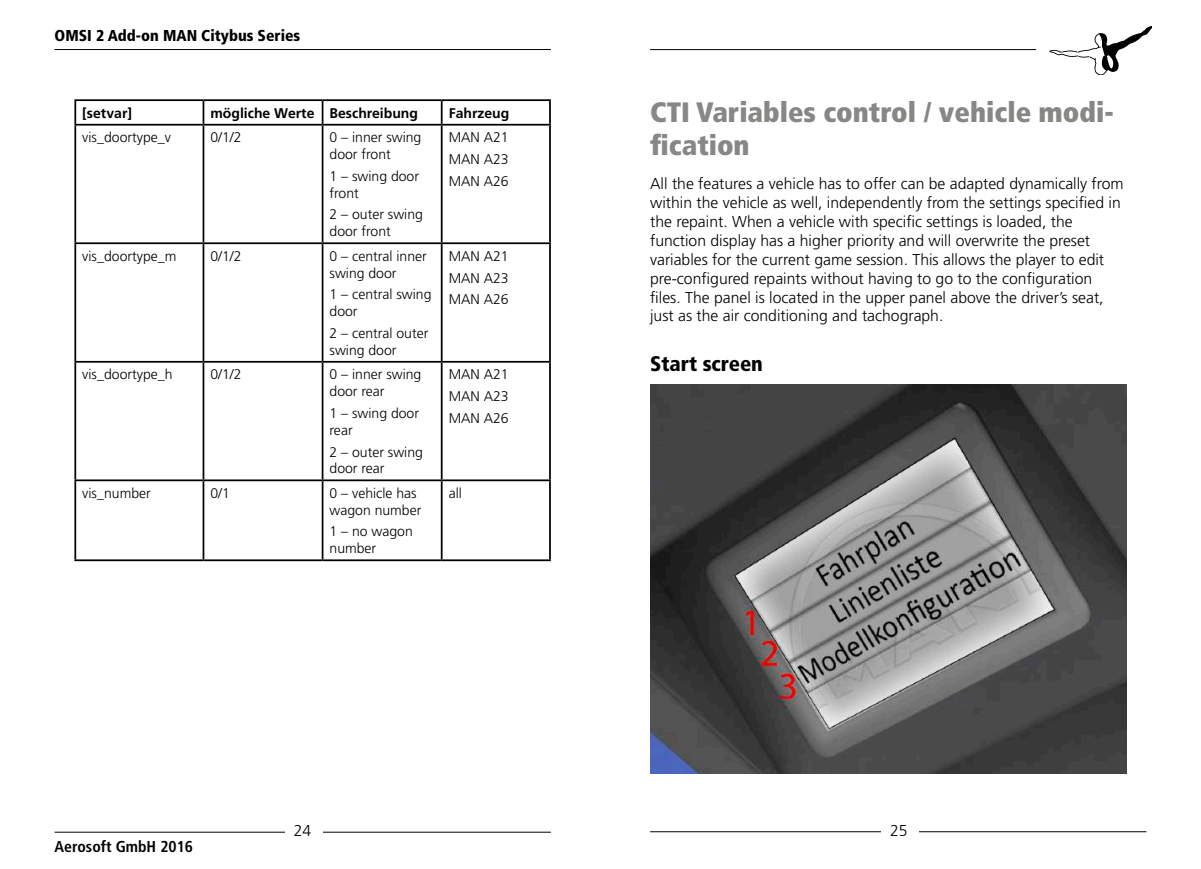
<style>
.page{position:relative;width:1201px;height:869px;background:#fff}
.page>*{position:absolute;margin:0;border:0;box-sizing:border-box;transform-origin:0 0}
.t1{font:900 condensed 28px/33.6px "Frutiger LT";color:#878786}
.t2{font:900 condensed 21px "Frutiger LT";color:#000}
.t3{font:300 15.75px/18.9px "Frutiger LT";color:#000}
.t4{font:900 condensed 15.75px "Frutiger LT";color:#000}
.t5{font:700 condensed 15.75px "Frutiger LT";color:#000}
.t6{font:300 14px/16.8px "Frutiger LT";color:#000}
.t7{font:700 14px "Frutiger LT";color:#000}
</style>
<div class="page">
<hr style="left:55px;top:49px;width:496px;height:1px;background:#000">
<hr style="left:650px;top:49px;width:386px;height:1px;background:#000">
<svg style="left:1049px;top:26px;width:102px;height:49px"></svg>
<hr style="left:55px;top:831px;width:496px;height:1px;background:#000">
<hr style="left:650px;top:830px;width:496px;height:1px;background:#000">
<div style="left:285px;top:820px;width:38px;height:24px;background:#fff"></div>
<div style="left:880px;top:823px;width:38px;height:25px;background:#fff"></div>
<hr style="left:74px;top:99px;width:129px;height:2px;background:#000">
<hr style="left:74px;top:101px;width:2px;height:23px;background:#000">
<hr style="left:203px;top:99px;width:119px;height:2px;background:#000">
<svg style="left:203px;top:101px;width:1px;height:23px"></svg>
<hr style="left:322px;top:99px;width:119px;height:2px;background:#000">
<svg style="left:322px;top:101px;width:1px;height:23px"></svg>
<hr style="left:441px;top:99px;width:110px;height:2px;background:#000">
<svg style="left:441px;top:101px;width:1px;height:23px"></svg>
<hr style="left:549px;top:101px;width:2px;height:23px;background:#000">
<hr style="left:74px;top:124px;width:129px;height:1px;background:#000">
<hr style="left:74px;top:125px;width:2px;height:117px;background:#000">
<hr style="left:203px;top:124px;width:119px;height:1px;background:#000">
<hr style="left:203px;top:125px;width:1px;height:117px;background:#000">
<hr style="left:322px;top:124px;width:119px;height:1px;background:#000">
<hr style="left:322px;top:125px;width:1px;height:117px;background:#000">
<hr style="left:441px;top:124px;width:110px;height:1px;background:#000">
<hr style="left:441px;top:125px;width:1px;height:117px;background:#000">
<hr style="left:549px;top:125px;width:2px;height:117px;background:#000">
<hr style="left:74px;top:242px;width:129px;height:2px;background:#000">
<hr style="left:74px;top:244px;width:2px;height:117px;background:#000">
<hr style="left:203px;top:242px;width:119px;height:2px;background:#000">
<hr style="left:203px;top:244px;width:1px;height:117px;background:#000">
<hr style="left:322px;top:242px;width:119px;height:2px;background:#000">
<hr style="left:322px;top:244px;width:1px;height:117px;background:#000">
<hr style="left:441px;top:242px;width:110px;height:2px;background:#000">
<hr style="left:441px;top:244px;width:1px;height:117px;background:#000">
<hr style="left:549px;top:244px;width:2px;height:117px;background:#000">
<hr style="left:74px;top:361px;width:129px;height:1px;background:#000">
<hr style="left:74px;top:362px;width:2px;height:117px;background:#000">
<hr style="left:203px;top:361px;width:119px;height:1px;background:#000">
<hr style="left:203px;top:362px;width:1px;height:117px;background:#000">
<hr style="left:322px;top:361px;width:119px;height:1px;background:#000">
<hr style="left:322px;top:362px;width:1px;height:117px;background:#000">
<hr style="left:441px;top:361px;width:110px;height:1px;background:#000">
<hr style="left:441px;top:362px;width:1px;height:117px;background:#000">
<hr style="left:549px;top:362px;width:2px;height:117px;background:#000">
<hr style="left:74px;top:479px;width:129px;height:2px;background:#000">
<hr style="left:74px;top:481px;width:2px;height:78px;background:#000">
<hr style="left:203px;top:479px;width:119px;height:2px;background:#000">
<hr style="left:203px;top:481px;width:1px;height:78px;background:#000">
<hr style="left:322px;top:479px;width:119px;height:2px;background:#000">
<hr style="left:322px;top:481px;width:1px;height:78px;background:#000">
<hr style="left:441px;top:479px;width:110px;height:2px;background:#000">
<hr style="left:441px;top:481px;width:1px;height:78px;background:#000">
<hr style="left:549px;top:481px;width:2px;height:78px;background:#000">
<hr style="left:74px;top:559px;width:129px;height:2px;background:#000">
<hr style="left:203px;top:559px;width:119px;height:2px;background:#000">
<hr style="left:322px;top:559px;width:119px;height:2px;background:#000">
<hr style="left:441px;top:559px;width:110px;height:2px;background:#000">
<img style="left:650px;top:384px;width:476px;height:389px">
<p class="t4" style="left:55px;top:26px;width:247px">OMSI 2 Add-on MAN Citybus Series</p>
<p class="t7" style="left:82px;top:104px;width:51px">[setvar]</p>
<p class="t7" style="left:210px;top:104px;width:209px">mögliche Werte Beschreibung</p>
<p class="t7" style="left:448px;top:104px;width:62px">Fahrzeug</p>
<p class="t6" style="left:82px;top:129px;width:90px">vis_doortype_v</p>
<p class="t6" style="left:210px;top:129px;width:33px">0/1/2</p>
<p class="t6" style="left:329px;top:129px;width:93px">0 – inner swing door front</p>
<p class="t6" style="left:329px;top:168px;width:91px">1 – swing door front</p>
<p class="t6" style="left:329px;top:206px;width:95px">2 – outer swing door front</p>
<p class="t6" style="left:448px;top:127px;width:61px;line-height:21.7px;text-align:justify">MAN A21<br>MAN A23<br>MAN A26</p>
<p class="t6" style="left:82px;top:247px;width:96px">vis_doortype_m</p>
<p class="t6" style="left:210px;top:247px;width:33px">0/1/2</p>
<p class="t6" style="left:329px;top:247px;width:99px">0 – central inner swing door</p>
<p class="t6" style="left:329px;top:286px;width:103px">1 – central swing door</p>
<p class="t6" style="left:329px;top:325px;width:100px">2 – central outer swing door</p>
<p class="t6" style="left:82px;top:366px;width:92px">vis_doortype_h</p>
<p class="t6" style="left:210px;top:366px;width:33px">0/1/2</p>
<p class="t6" style="left:329px;top:366px;width:93px">0 – inner swing door rear</p>
<p class="t6" style="left:329px;top:404px;width:91px">1 – swing door rear</p>
<p class="t6" style="left:329px;top:443px;width:95px">2 – outer swing door rear</p>
<p class="t6" style="left:82px;top:484px;width:70px">vis_number</p>
<p class="t6" style="left:210px;top:484px;width:21px">0/1</p>
<p class="t6" style="left:329px;top:484px;width:93px">0 – vehicle has wagon number</p>
<p class="t6" style="left:329px;top:523px;width:85px">1 – no wagon number</p>
<p class="t6" style="left:448px;top:245px;width:61px;line-height:21.7px;text-align:justify">MAN A21<br>MAN A23<br>MAN A26</p>
<p class="t6" style="left:448px;top:363px;width:61px;line-height:21.7px;text-align:justify">MAN A21<br>MAN A23<br>MAN A26</p>
<p class="t6" style="left:448px;top:484px;width:15px">all</p>
<h1 class="t1" style="left:650px;top:95px;width:465px">CTI Variables control / vehicle modi&shy;fication</h1>
<p class="t3" style="left:650px;top:174px;width:475px">All the features a vehicle has to offer can be adapted dynamically from within the vehicle as well, independently from the settings specified in the repaint. When a vehicle with specific settings is loaded, the function display has a higher priority and will overwrite the preset variables for the current game session. This allows the player to edit pre-configured repaints without having to go to the configuration files. The panel is located in the upper panel above the driver’s seat, just as the air conditioning and tachograph.</p>
<h2 class="t2" style="left:650px;top:351px;width:114px">Start screen</h2>
<p class="t5" style="left:55px;top:837px;width:140px">Aerosoft GmbH 2016</p>
<p class="t3" style="left:294px;top:820px;width:19px">24</p>
<p class="t3" style="left:890px;top:820px;width:19px">25</p>
</div>
